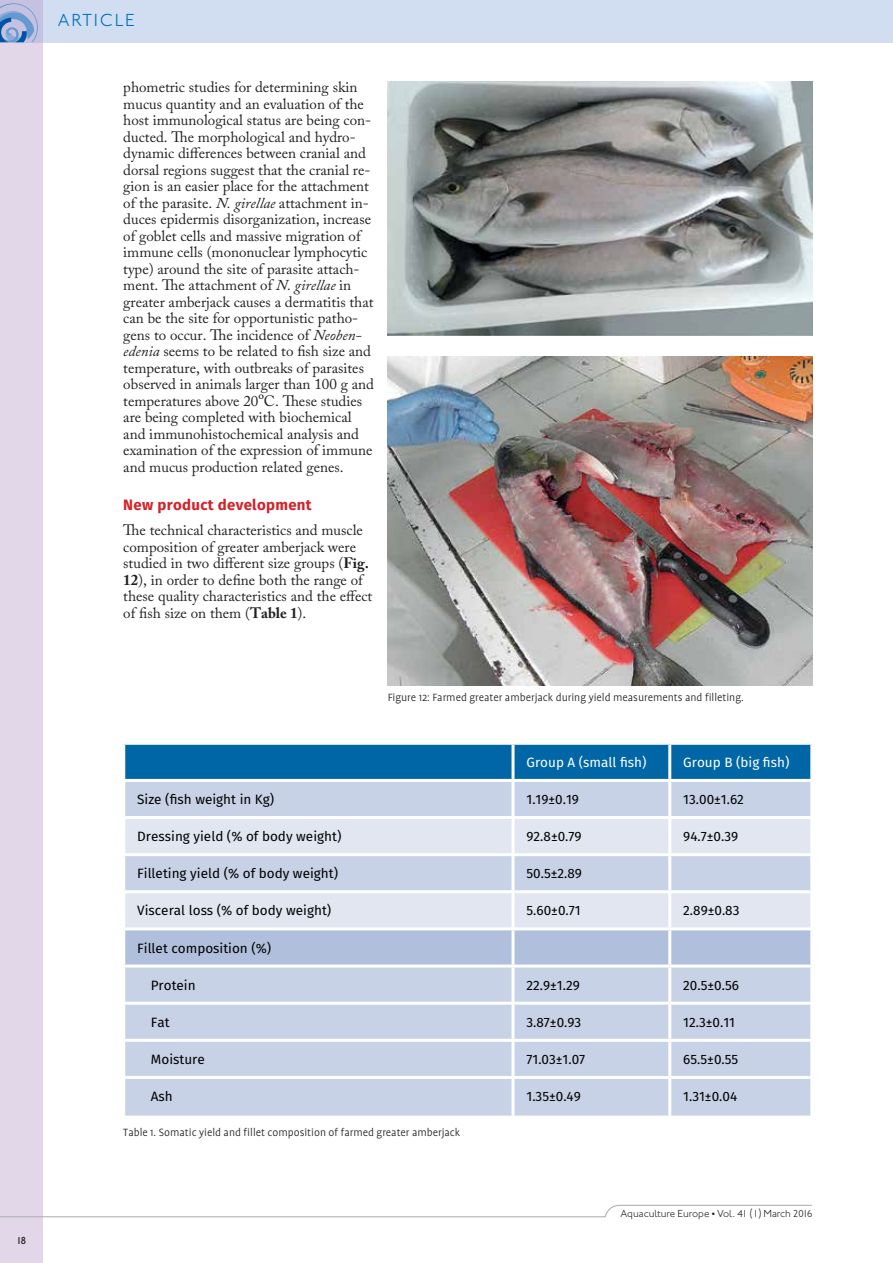
<style>
.page{position:relative;width:893px;height:1263px;background:#fff}
.page>*{position:absolute;margin:0;border:0;box-sizing:border-box;transform-origin:0 0}
.t1{font:300 18px "Johnston ITC";letter-spacing:.095em;color:#0072bc}
.t2{font:15px/16.5px "Adobe Caslon Pro";color:#231f20}
.t3{font:13.5px "Fira Sans";color:#000}
.t4{font:13.5px "Fira Sans";color:#fff}
.t5{font:300 12px "Profile";color:#231f20}
.t6{font:300 10.5px "Johnston ITC";letter-spacing:-.005em;color:#231f20}
.t7{font:500 10.5px "Johnston ITC";color:#231f20}
.s1{font-style:italic}
.s2{font-family:"Fira Sans";font-weight:700;color:#d2232a}
.s3{font-weight:700}
</style>
<div class="page">
<div style="left:0;top:0;width:893px;height:43px;background:#d1ddf1"></div>
<div style="left:0;top:0;width:43px;height:1263px;background:#e2d7e9"></div>
<svg style="left:0;top:3px;width:38px;height:40px;background:#92a9d5"></svg>
<svg style="left:0;top:1204px;width:812px;height:13px"></svg>
<img style="left:388px;top:81px;width:425px;height:255px">
<img style="left:388px;top:357px;width:425px;height:328px">
<div style="left:125px;top:745px;width:685px;height:34px;background:#0066a6"></div>
<div style="left:125px;top:782px;width:685px;height:333px;background:#c8d2e6"></div>
<svg style="left:125px;top:819px;width:685px;height:108px;background:#d9dfed"></svg>
<div style="left:125px;top:930px;width:685px;height:34px;background:#b0c0dc"></div>
<hr style="left:512px;top:745px;width:2px;height:34px;background:#fff">
<hr style="left:668px;top:745px;width:3px;height:34px;background:#fff">
<hr style="left:512px;top:782px;width:2px;height:34px;background:#fff">
<hr style="left:668px;top:782px;width:3px;height:34px;background:#fff">
<hr style="left:122px;top:816px;width:391px;height:3px;background:#fff">
<hr style="left:513px;top:816px;width:157px;height:3px;background:#fff">
<hr style="left:512px;top:819px;width:2px;height:34px;background:#fff">
<hr style="left:670px;top:816px;width:143px;height:3px;background:#fff">
<hr style="left:668px;top:819px;width:3px;height:34px;background:#fff">
<hr style="left:512px;top:930px;width:2px;height:34px;background:#fff">
<hr style="left:668px;top:930px;width:3px;height:34px;background:#fff">
<hr style="left:122px;top:964px;width:391px;height:3px;background:#fff">
<hr style="left:513px;top:964px;width:157px;height:3px;background:#fff">
<hr style="left:512px;top:967px;width:2px;height:35px;background:#fff">
<hr style="left:670px;top:964px;width:143px;height:3px;background:#fff">
<hr style="left:668px;top:967px;width:3px;height:35px;background:#fff">
<hr style="left:122px;top:1002px;width:391px;height:3px;background:#fff">
<hr style="left:513px;top:1002px;width:157px;height:3px;background:#fff">
<hr style="left:512px;top:1005px;width:2px;height:34px;background:#fff">
<hr style="left:670px;top:1002px;width:143px;height:3px;background:#fff">
<hr style="left:668px;top:1005px;width:3px;height:34px;background:#fff">
<hr style="left:122px;top:1039px;width:391px;height:3px;background:#fff">
<hr style="left:513px;top:1039px;width:157px;height:3px;background:#fff">
<hr style="left:512px;top:1042px;width:2px;height:34px;background:#fff">
<hr style="left:670px;top:1039px;width:143px;height:3px;background:#fff">
<hr style="left:668px;top:1042px;width:3px;height:34px;background:#fff">
<hr style="left:122px;top:1076px;width:391px;height:3px;background:#fff">
<hr style="left:513px;top:1076px;width:157px;height:3px;background:#fff">
<hr style="left:512px;top:1079px;width:2px;height:36px;background:#fff">
<hr style="left:670px;top:1076px;width:143px;height:3px;background:#fff">
<hr style="left:668px;top:1079px;width:3px;height:36px;background:#fff">
<hr style="left:122px;top:853px;width:391px;height:3px;background:#fff">
<hr style="left:513px;top:853px;width:157px;height:3px;background:#fff">
<hr style="left:512px;top:856px;width:2px;height:34px;background:#fff">
<hr style="left:670px;top:853px;width:143px;height:3px;background:#fff">
<hr style="left:668px;top:856px;width:3px;height:34px;background:#fff">
<hr style="left:122px;top:890px;width:391px;height:3px;background:#fff">
<hr style="left:513px;top:890px;width:157px;height:3px;background:#fff">
<hr style="left:512px;top:893px;width:2px;height:34px;background:#fff">
<hr style="left:670px;top:890px;width:143px;height:3px;background:#fff">
<hr style="left:668px;top:893px;width:3px;height:34px;background:#fff">
<hr style="left:122px;top:927px;width:391px;height:3px;background:#fff">
<hr style="left:513px;top:927px;width:157px;height:3px;background:#fff">
<hr style="left:670px;top:927px;width:143px;height:3px;background:#fff">
<p class="t7" style="left:16px;top:1235px;width:12px">18</p>
<p class="t1" style="left:58px;top:10px;width:79px">ARTICLE</p>
<p class="t2" style="left:123px;top:79px;width:252px">phometric studies for determining skin mucus quantity and an evaluation of the host immunological status are being con&shy;ducted. The morphological and hydro&shy;dynamic differences between cranial and dorsal regions suggest that the cranial re&shy;gion is an easier place for the attachment of the parasite. <span class="s1">N. girellae</span> attachment in&shy;duces epidermis disorganization, increase of goblet cells and massive migration of immune cells (mononuclear lymphocytic type) around the site of parasite attach&shy;ment. The attachment of <span class="s1">N. girellae</span> in greater amberjack causes a dermatitis that can be the site for opportunistic patho&shy;gens to occur. The incidence of <span class="s1">Neoben&shy;edenia</span> seems to be related to fish size and temperature, with outbreaks of parasites observed in animals larger than 100 g and temperatures above 20ºC. These studies are being completed with biochemical and immunohistochemical analysis and examination of the expression of immune and mucus production related genes.</p>
<p class="t2" style="left:123px;top:492px;width:241px;line-height:25.5px"><span class="s2">New product development<br></span>The technical characteristics and muscle</p>
<p class="t2" style="left:123px;top:538px;width:251px">composition of greater amberjack were studied in two different size groups (<span class="s3">Fig.<br>12</span>), in order to define both the range of these quality characteristics and the effect of fish size on them (<span class="s3">Table 1</span>).</p>
<p class="t5" style="left:388px;top:691px;width:358px">Figure 12: Farmed greater amberjack during yield measurements and filleting.</p>
<p class="t4" style="left:526px;top:753px;width:121px">Group A (small fish)</p>
<p class="t4" style="left:683px;top:753px;width:108px">Group B (big fish)</p>
<p class="t3" style="left:137px;top:790px;width:139px">Size (fish weight in Kg)</p>
<p class="t3" style="left:526px;top:790px;width:54px">1.19±0.19</p>
<p class="t3" style="left:683px;top:790px;width:62px">13.00±1.62</p>
<p class="t3" style="left:137px;top:827px;width:206px">Dressing yield (% of body weight)</p>
<p class="t3" style="left:526px;top:827px;width:57px">92.8±0.79</p>
<p class="t3" style="left:683px;top:827px;width:56px">94.7±0.39</p>
<p class="t3" style="left:137px;top:864px;width:202px">Filleting yield (% of body weight)</p>
<p class="t3" style="left:526px;top:864px;width:57px">50.5±2.89</p>
<p class="t3" style="left:137px;top:901px;width:195px">Visceral loss (% of body weight)</p>
<p class="t3" style="left:526px;top:901px;width:56px">5.60±0.71</p>
<p class="t3" style="left:683px;top:901px;width:58px">2.89±0.83</p>
<p class="t3" style="left:137px;top:938px;width:136px">Fillet composition (%)</p>
<p class="t3" style="left:151px;top:975px;width:46px">Protein</p>
<p class="t3" style="left:526px;top:975px;width:55px">22.9±1.29</p>
<p class="t3" style="left:683px;top:975px;width:57px">20.5±0.56</p>
<p class="t3" style="left:151px;top:1013px;width:20px">Fat</p>
<p class="t3" style="left:526px;top:1013px;width:56px">3.87±0.93</p>
<p class="t3" style="left:683px;top:1013px;width:53px">12.3±0.11</p>
<p class="t3" style="left:151px;top:1050px;width:56px">Moisture</p>
<p class="t3" style="left:526px;top:1050px;width:60px">71.03±1.07</p>
<p class="t3" style="left:683px;top:1050px;width:57px">65.5±0.55</p>
<p class="t3" style="left:151px;top:1087px;width:23px">Ash</p>
<p class="t3" style="left:526px;top:1087px;width:56px">1.35±0.49</p>
<p class="t3" style="left:683px;top:1087px;width:55px">1.31±0.04</p>
<p class="t5" style="left:123px;top:1126px;width:338px">Table 1. Somatic yield and fillet composition of farmed greater amberjack</p>
<p class="t6" style="left:620px;top:1208px;width:194px">Aquaculture Europe • Vol. 41 (1) March 2016</p>
</div>
